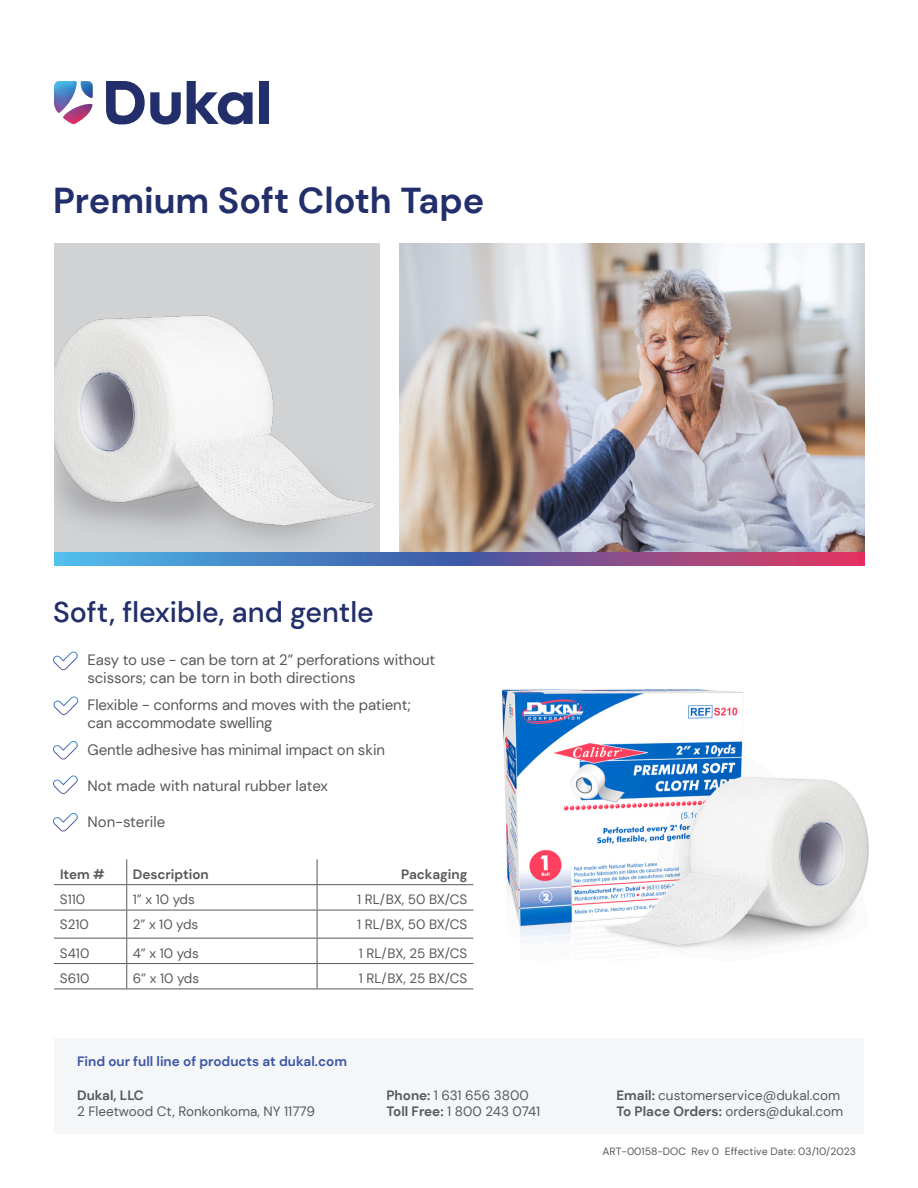
<style>
.page{position:relative;width:918px;height:1188px;background:#fff}
.page>*{position:absolute;margin:0;border:0;box-sizing:border-box;transform-origin:0 0}
.DM_Sans_Bold{font:700 36px "DM Sans";color:#232f6a}
.DM_Sans_Bold-2{font:500 28.5px "DM Sans";color:#232f6a}
.t1{font:15px/18px "DM Sans";letter-spacing:-.01em;color:#57585a}
.t2{font:13.5px/16.2px "DM Sans";color:#58595b}
.t3{font:700 13.5px "DM Sans";color:#3e57a6}
.t4{font:700 13.5px "DM Sans";color:#58595b}
.t5{font:10.5px "DM Sans";color:#58595b}
.s1{font-weight:700}
</style>
<div class="page">
<svg style="left:54px;top:81px;width:39px;height:43px"></svg>
<div style="left:259px;top:81px;width:9px;height:43px;background:#232f6a"></div>
<svg style="left:187px;top:81px;width:66px;height:44px"></svg>
<svg style="left:106px;top:81px;width:75px;height:44px"></svg>
<div style="left:54px;top:1039px;width:810px;height:95px;background:#f4f6f7"></div>
<img style="left:501px;top:689px;width:368px;height:260px">
<img style="left:399px;top:243px;width:465px;height:309px">
<hr style="left:54px;top:884px;width:73px;height:1px;background:#58595b">
<hr style="left:127px;top:884px;width:190px;height:1px;background:#58595b">
<hr style="left:317px;top:884px;width:156px;height:1px;background:#58595b">
<hr style="left:54px;top:910px;width:73px;height:1px;background:#58595b">
<hr style="left:127px;top:910px;width:190px;height:1px;background:#58595b">
<hr style="left:317px;top:910px;width:156px;height:1px;background:#58595b">
<hr style="left:54px;top:938px;width:73px;height:1px;background:#58595b">
<hr style="left:127px;top:938px;width:190px;height:1px;background:#58595b">
<hr style="left:317px;top:938px;width:156px;height:1px;background:#58595b">
<hr style="left:54px;top:963px;width:73px;height:1px;background:#58595b">
<hr style="left:127px;top:963px;width:190px;height:1px;background:#58595b">
<svg style="left:126px;top:859px;width:1px;height:130px"></svg>
<hr style="left:317px;top:963px;width:156px;height:1px;background:#58595b">
<svg style="left:317px;top:859px;width:1px;height:130px"></svg>
<hr style="left:54px;top:989px;width:73px;height:1px;background:#58595b">
<hr style="left:127px;top:989px;width:190px;height:1px;background:#58595b">
<hr style="left:317px;top:989px;width:156px;height:1px;background:#58595b">
<svg style="left:53px;top:652px;width:25px;height:18px"></svg>
<svg style="left:54px;top:696px;width:24px;height:19px"></svg>
<svg style="left:53px;top:741px;width:25px;height:19px"></svg>
<svg style="left:53px;top:775px;width:25px;height:19px"></svg>
<svg style="left:53px;top:813px;width:25px;height:19px"></svg>
<div style="left:55px;top:243px;width:325px;height:313px;background:#d1d2d4"></div>
<img style="left:55px;top:315px;width:322px;height:225px">
<svg style="left:55px;top:552px;width:809px;height:13px;background:#6f69a5"></svg>
<p class="DM_Sans_Bold" style="left:53px;top:178px;width:433px">Premium Soft Cloth Tape</p>
<p class="DM_Sans_Bold-2" style="left:53px;top:595px;width:322px">Soft, flexible, and gentle</p>
<p class="t1" style="left:88px;top:651px;width:349px">Easy to use - can be torn at 2” perforations without scissors; can be torn in both directions</p>
<p class="t1" style="left:88px;top:696px;width:325px">Flexible - conforms and moves with the patient; can accommodate swelling</p>
<p class="t1" style="left:88px;top:741px;width:299px">Gentle adhesive has minimal impact on skin</p>
<p class="t1" style="left:88px;top:777px;width:242px">Not made with natural rubber latex</p>
<p class="t1" style="left:88px;top:813px;width:79px">Non-sterile</p>
<p class="t4" style="left:60px;top:866px;width:46px">Item #</p>
<p class="t4" style="left:133px;top:866px;width:78px">Description</p>
<p class="t4" style="left:401px;top:866px;width:68px">Packaging</p>
<p class="t2" style="left:60px;top:891px;width:27px">S110</p>
<p class="t2" style="left:133px;top:891px;width:64px">1” x 10 yds</p>
<p class="t2" style="left:357px;top:891px;width:112px">1 RL/BX, 50 BX/CS</p>
<p class="t2" style="left:60px;top:917px;width:30px">S210</p>
<p class="t2" style="left:133px;top:917px;width:67px">2” x 10 yds</p>
<p class="t2" style="left:357px;top:917px;width:112px">1 RL/BX, 50 BX/CS</p>
<p class="t2" style="left:60px;top:945px;width:31px">S410</p>
<p class="t2" style="left:133px;top:945px;width:68px">4” x 10 yds</p>
<p class="t2" style="left:359px;top:945px;width:110px">1 RL/BX, 25 BX/CS</p>
<p class="t2" style="left:60px;top:970px;width:31px">S610</p>
<p class="t2" style="left:133px;top:970px;width:68px">6” x 10 yds</p>
<p class="t2" style="left:359px;top:970px;width:110px">1 RL/BX, 25 BX/CS</p>
<p class="t3" style="left:77px;top:1053px;width:272px">Find our full line of products at dukal.com</p>
<p class="t4" style="left:77px;top:1087px;width:68px">Dukal, LLC</p>
<p class="t2" style="left:77px;top:1103px;width:239px">2 Fleetwood Ct, Ronkonkoma, NY 11779</p>
<p class="t2" style="left:386px;top:1087px;width:155px"><span class="s1">Phone:</span> 1 631 656 3800<br><span class="s1">Toll Free:</span> 1 800 243 0741</p>
<p class="t2" style="left:616px;top:1087px;width:228px"><span class="s1">Email:</span> customerservice@dukal.com<br><span class="s1">To Place Orders:</span> orders@dukal.com</p>
<p class="t5" style="left:603px;top:1145px;width:255px">ART-00158-DOC Rev 0 Effective Date: 03/10/2023</p>
</div>
